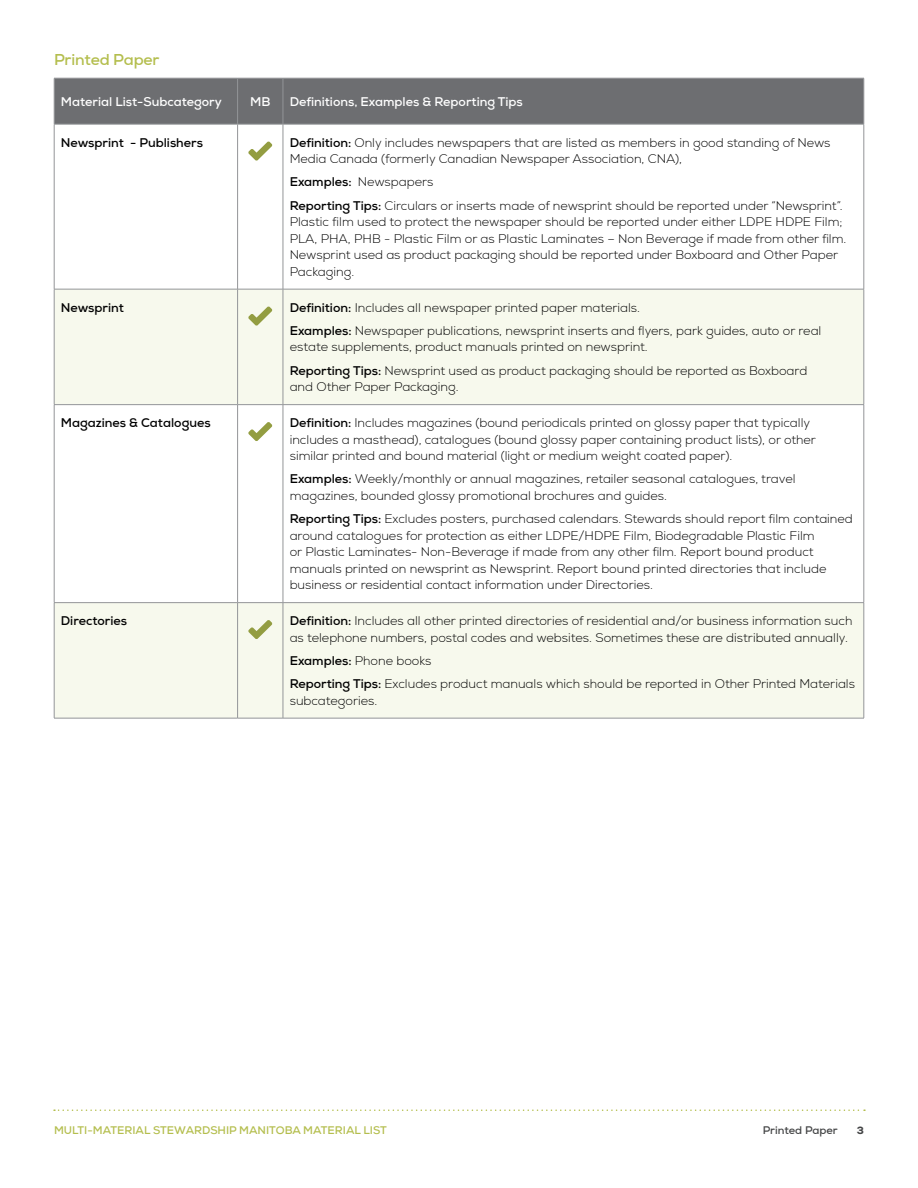
<style>
.page{position:relative;width:918px;height:1188px;background:#fff}
.page>*{position:absolute;margin:0;border:0;box-sizing:border-box;transform-origin:0 0}
.t1{font:700 15px "Nexa";letter-spacing:-.01em;color:#b4be4e}
.t2{font:300 12px/16.5px "Nexa";color:#000}
.t3{font:700 12px "Nexa";color:#fff}
.t4{font:700 12px "Nexa";color:#000}
.t5{font:700 10.5px "Nexa";color:#b4be4e}
.t6{font:700 10.5px "Nexa";color:#434445}
.t7{font:800 10.5px "Nexa";color:#434445}
.s1{font-weight:700}
</style>
<div class="page">
<svg style="left:54px;top:1109px;width:811px;height:2px"></svg>
<div style="left:55px;top:79px;width:809px;height:45px;background:#6d6e71"></div>
<svg style="left:55px;top:290px;width:809px;height:428px;fill:#f7f9ed"></svg>
<hr style="left:54px;top:78px;width:184px;height:1px;background:#939598">
<hr style="left:54px;top:78px;width:1px;height:46px;background:#939598">
<hr style="left:238px;top:78px;width:45px;height:1px;background:#939598">
<hr style="left:237px;top:78px;width:1px;height:46px;background:#939598">
<hr style="left:283px;top:78px;width:581px;height:1px;background:#939598">
<hr style="left:283px;top:78px;width:1px;height:46px;background:#939598">
<hr style="left:864px;top:78px;width:1px;height:46px;background:#939598">
<hr style="left:54px;top:124px;width:184px;height:1px;background:#939598">
<hr style="left:54px;top:124px;width:1px;height:165px;background:#939598">
<hr style="left:238px;top:124px;width:45px;height:1px;background:#939598">
<hr style="left:237px;top:124px;width:1px;height:165px;background:#939598">
<hr style="left:283px;top:124px;width:581px;height:1px;background:#939598">
<hr style="left:283px;top:124px;width:1px;height:165px;background:#939598">
<hr style="left:864px;top:124px;width:1px;height:165px;background:#939598">
<hr style="left:54px;top:289px;width:184px;height:1px;background:#939598">
<hr style="left:54px;top:289px;width:1px;height:115px;background:#939598">
<hr style="left:238px;top:289px;width:45px;height:1px;background:#939598">
<hr style="left:237px;top:289px;width:1px;height:115px;background:#939598">
<hr style="left:283px;top:289px;width:581px;height:1px;background:#939598">
<hr style="left:283px;top:289px;width:1px;height:115px;background:#939598">
<hr style="left:864px;top:289px;width:1px;height:115px;background:#939598">
<hr style="left:54px;top:404px;width:184px;height:1px;background:#939598">
<hr style="left:54px;top:405px;width:1px;height:197px;background:#939598">
<hr style="left:238px;top:404px;width:45px;height:1px;background:#939598">
<hr style="left:237px;top:405px;width:1px;height:197px;background:#939598">
<hr style="left:283px;top:404px;width:581px;height:1px;background:#939598">
<hr style="left:283px;top:405px;width:1px;height:197px;background:#939598">
<hr style="left:864px;top:405px;width:1px;height:197px;background:#939598">
<hr style="left:54px;top:602px;width:184px;height:1px;background:#939598">
<hr style="left:54px;top:603px;width:1px;height:115px;background:#939598">
<hr style="left:238px;top:602px;width:45px;height:1px;background:#939598">
<hr style="left:237px;top:603px;width:1px;height:115px;background:#939598">
<hr style="left:283px;top:602px;width:581px;height:1px;background:#939598">
<hr style="left:283px;top:603px;width:1px;height:115px;background:#939598">
<hr style="left:864px;top:603px;width:1px;height:115px;background:#939598">
<hr style="left:54px;top:718px;width:184px;height:1px;background:#939598">
<hr style="left:238px;top:718px;width:45px;height:1px;background:#939598">
<hr style="left:283px;top:718px;width:581px;height:1px;background:#939598">
<svg style="left:248px;top:141px;width:24px;height:20px"></svg>
<svg style="left:248px;top:306px;width:24px;height:20px"></svg>
<svg style="left:248px;top:422px;width:24px;height:19px"></svg>
<svg style="left:248px;top:620px;width:24px;height:19px"></svg>
<p class="t1" style="left:54px;top:50px;width:107px">Printed Paper</p>
<p class="t3" style="left:61px;top:93px;width:162px">Material List-Subcategory</p>
<p class="t3" style="left:250px;top:93px;width:22px">MB</p>
<p class="t3" style="left:290px;top:93px;width:235px">Definitions, Examples &amp; Reporting Tips</p>
<p class="t4" style="left:61px;top:134px;width:144px">Newsprint - Publishers</p>
<p class="t2" style="left:290px;top:134px;width:542px"><span class="s1">Definition:</span> Only includes newspapers that are listed as members in good standing of News<br>Media Canada (formerly Canadian Newspaper Association, CNA),</p>
<p class="t2" style="left:290px;top:171px;width:554px;line-height:23.2px"><span class="s1">Examples:</span> Newspapers<br><span class="s1">Reporting Tips:</span> Circulars or inserts made of newsprint should be reported under “Newsprint”.</p>
<p class="t2" style="left:290px;top:214px;width:558px">Plastic film used to protect the newspaper should be reported under either LDPE HDPE Film; PLA, PHA, PHB - Plastic Film or as Plastic Laminates – Non Beverage if made from other film.<br>Newsprint used as product packaging should be reported under Boxboard and Other Paper Packaging.</p>
<p class="t4" style="left:61px;top:299px;width:64px">Newsprint</p>
<p class="t2" style="left:290px;top:296px;width:533px;line-height:23.2px"><span class="s1">Definition:</span> Includes all newspaper printed paper materials.<br><span class="s1">Examples:</span> Newspaper publications, newsprint inserts and flyers, park guides, auto or real</p>
<p class="t2" style="left:290px;top:336px;width:519px;line-height:23.2px">estate supplements, product manuals printed on newsprint.<br><span class="s1">Reporting Tips:</span> Newsprint used as product packaging should be reported as Boxboard</p>
<p class="t2" style="left:290px;top:379px;width:170px">and Other Paper Packaging.</p>
<p class="t4" style="left:61px;top:415px;width:151px">Magazines &amp; Catalogues</p>
<p class="t2" style="left:290px;top:415px;width:528px"><span class="s1">Definition:</span> Includes magazines (bound periodicals printed on glossy paper that typically includes a masthead), catalogues (bound glossy paper containing product lists), or other similar printed and bound material (light or medium weight coated paper).</p>
<p class="t2" style="left:290px;top:471px;width:507px"><span class="s1">Examples:</span> Weekly/monthly or annual magazines, retailer seasonal catalogues, travel magazines, bounded glossy promotional brochures and guides.</p>
<p class="t2" style="left:290px;top:511px;width:565px"><span class="s1">Reporting Tips:</span> Excludes posters, purchased calendars. Stewards should report film contained around catalogues for protection as either LDPE/HDPE Film, Biodegradable Plastic Film<br>or Plastic Laminates- Non-Beverage if made from any other film. Report bound product manuals printed on newsprint as Newsprint. Report bound printed directories that include business or residential contact information under Directories.</p>
<p class="t4" style="left:61px;top:613px;width:68px">Directories</p>
<p class="t2" style="left:290px;top:613px;width:564px"><span class="s1">Definition:</span> Includes all other printed directories of residential and/or business information such as telephone numbers, postal codes and websites. Sometimes these are distributed annually.</p>
<p class="t2" style="left:290px;top:649px;width:567px;line-height:23.2px"><span class="s1">Examples:</span> Phone books<br><span class="s1">Reporting Tips:</span> Excludes product manuals which should be reported in Other Printed Materials</p>
<p class="t2" style="left:290px;top:692px;width:89px">subcategories.</p>
<p class="t5" style="left:54px;top:1123px;width:334px">MULTI-MATERIAL STEWARDSHIP MANITOBA MATERIAL LIST</p>
<p class="t6" style="left:763px;top:1123px;width:77px">Printed Paper</p>
<p class="t7" style="left:857px;top:1124px;width:9px">3</p>
</div>
